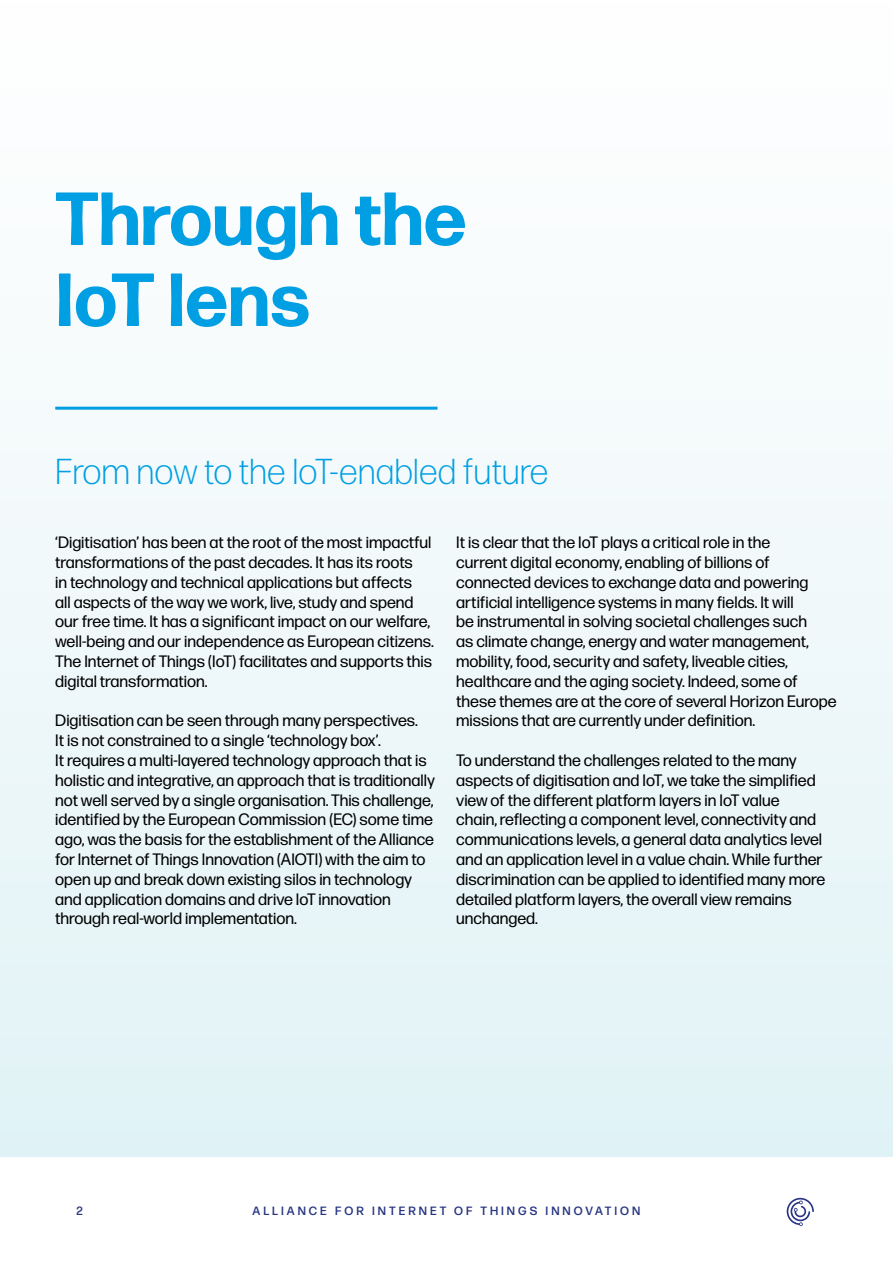
<style>
.page{position:relative;width:893px;height:1263px;background:#fff}
.page>*{position:absolute;margin:0;border:0;box-sizing:border-box;transform-origin:0 0}
.t1{font:700 75px/81px "Forma DJR Text";color:#009fe3}
.t2{font:300 36px "Forma DJR Text";color:#009fe3}
.t3{font:16.5px/19.8px "Forma DJR Text";color:#000}
.t4{font:500 12px "Forma DJR Text";letter-spacing:.25em;color:#283583}
</style>
<div class="page">
<div style="left:0;top:0;width:893px;height:1157px;background:linear-gradient(to bottom,#fff,#e1f2f6)"></div>
<svg style="left:892px;top:0;width:1px;height:1157px"></svg>
<svg style="left:786px;top:1198px;width:28px;height:28px"></svg>
<hr style="left:55px;top:407px;width:382px;height:3px;background:#009fe3">
<h1 class="t1" style="left:55px;top:176px;width:413px">Through the<br>IoT lens</h1>
<h2 class="t2" style="left:55px;top:450px;width:495px">From now to the IoT-enabled future</h2>
<p class="t3" style="left:55px;top:532px;width:380px">‘Digitisation’ has been at the root of the most impactful transformations of the past decades. It has its roots<br>in technology and technical applications but affects<br>all aspects of the way we work, live, study and spend our free time. It has a significant impact on our welfare, well-being and our independence as European citizens.<br>The Internet of Things (IoT) facilitates and supports this digital transformation.</p>
<p class="t3" style="left:55px;top:710px;width:381px">Digitisation can be seen through many perspectives.<br>It is not constrained to a single ‘technology box’.<br>It requires a multi-layered technology approach that is holistic and integrative, an approach that is traditionally not well served by a single organisation. This challenge, identified by the European Commission (EC) some time ago, was the basis for the establishment of the Alliance for Internet of Things Innovation (AIOTI) with the aim to open up and break down existing silos in technology and application domains and drive IoT innovation through real-world implementation.</p>
<p class="t3" style="left:456px;top:532px;width:382px">It is clear that the IoT plays a critical role in the<br>current digital economy, enabling of billions of connected devices to exchange data and powering artificial intelligence systems in many fields. It will<br>be instrumental in solving societal challenges such<br>as climate change, energy and water management, mobility, food, security and safety, liveable cities, healthcare and the aging society. Indeed, some of these themes are at the core of several Horizon Europe missions that are currently under definition.</p>
<p class="t3" style="left:456px;top:750px;width:371px">To understand the challenges related to the many aspects of digitisation and IoT, we take the simplified view of the different platform layers in IoT value<br>chain, reflecting a component level, connectivity and communications levels, a general data analytics level and an application level in a value chain. While further discrimination can be applied to identified many more detailed platform layers, the overall view remains unchanged.</p>
<p class="t4" style="left:77px;top:1203px;width:8px">2</p>
<p class="t4" style="left:253px;top:1203px;width:389px">ALLIANCE FOR INTERNET OF THINGS INNOVATION</p>
</div>
